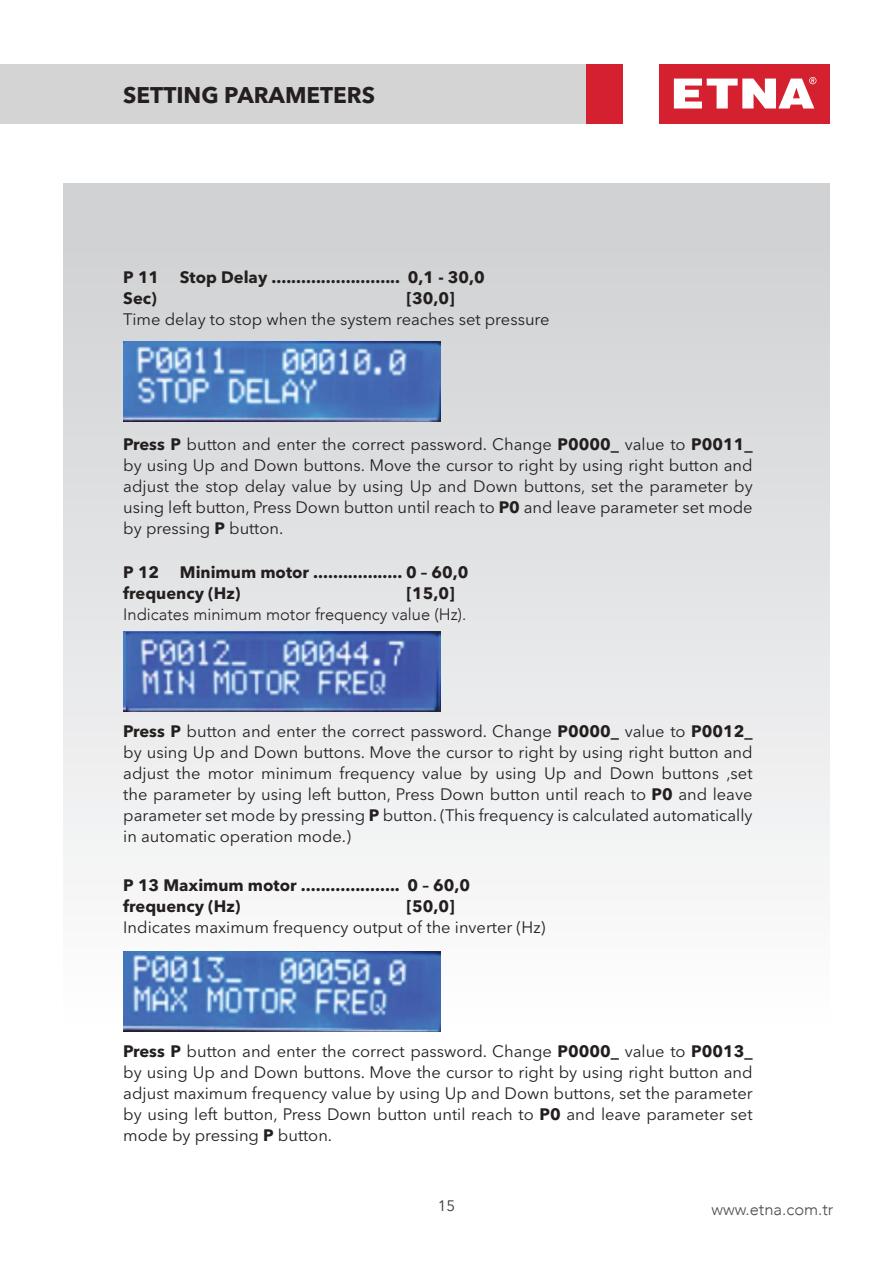
<style>
.page{position:relative;width:893px;height:1263px;background:#fff}
.page>*{position:absolute;margin:0;border:0;box-sizing:border-box;transform-origin:0 0}
.t1{font:700 22.5px "Avenir Next LT Pro";color:#241f1f}
.t2{font:16.5px/21px "Avenir Next LT Pro";color:#241f1f;text-align:justify}
.t3{font:700 16.5px/21px "Avenir Next LT Pro";color:#241f1f}
.t4{font:300 16.5px "Avenir";color:#241f1f}
.t5{font:300 16.5px "Avenir";color:#4e4b4c}
.t6{font:15px "Avenir Next LT Pro";color:#393535}
.s1{font-weight:700}
</style>
<div class="page">
<div style="left:0;top:64px;width:587px;height:59px;background:#d5d4d5"></div>
<div style="left:587px;top:64px;width:36px;height:59px;background:#d5202f"></div>
<div style="left:659px;top:64px;width:170px;height:59px;background:#d5202f"></div>
<svg style="left:674px;top:77px;width:142px;height:32px"></svg>
<div style="left:64px;top:183px;width:765px;height:1016px;background:linear-gradient(to bottom,#cecfd2,#fff)"></div>
<img style="left:123px;top:341px;width:318px;height:80px">
<img style="left:123px;top:632px;width:318px;height:80px">
<img style="left:123px;top:951px;width:318px;height:80px">
<h1 class="t1" style="left:123px;top:81px;width:253px">SETTING PARAMETERS</h1>
<p class="t3" style="left:123px;top:266px;width:38px">P 11</p>
<p class="t3" style="left:180px;top:266px;width:306px">Stop Delay .......................... 0,1 - 30,0</p>
<p class="t3" style="left:123px;top:287px;width:35px">Sec)</p>
<p class="t3" style="left:406px;top:287px;width:50px">[30,0]</p>
<p class="t2" style="left:123px;top:308px;width:428px">Time delay to stop when the system reaches set pressure</p>
<p class="t2" style="left:123px;top:433px;width:631px"><span class="s1">Press P</span> button and enter the correct password. Change <span class="s1">P0000_</span> value to <span class="s1">P0011_ </span>by using Up and Down buttons. Move the cursor to right by using right button and adjust the stop delay value by using Up and Down buttons, set the parameter by using left button, Press Down button until reach to <span class="s1">P0</span> and leave parameter set mode by pressing <span class="s1">P</span> button.</p>
<p class="t3" style="left:123px;top:562px;width:347px;text-indent:57px">Minimum motor .................. 0 – 60,0 frequency (Hz)</p>
<p class="t3" style="left:123px;top:562px;width:38px">P 12</p>
<p class="t3" style="left:406px;top:583px;width:50px">[15,0]</p>
<p class="t4" style="left:123px;top:605px;width:345px">Indicates minimum motor frequency value (Hz).</p>
<p class="t2" style="left:123px;top:721px;width:631px"><span class="s1">Press P</span> button and enter the correct password. Change <span class="s1">P0000_</span> value to <span class="s1">P0012_ </span>by using Up and Down buttons. Move the cursor to right by using right button and adjust the motor minimum frequency value by using Up and Down buttons ,set the parameter by using left button, Press Down button until reach to <span class="s1">P0</span> and leave parameter set mode by pressing <span class="s1">P</span> button. (This frequency is calculated automatically in automatic operation mode.)</p>
<p class="t3" style="left:123px;top:875px;width:348px">P 13 Maximum motor .................... 0 – 60,0 frequency (Hz)</p>
<p class="t3" style="left:406px;top:896px;width:50px">[50,0]</p>
<p class="t2" style="left:123px;top:917px;width:424px">Indicates maximum frequency output of the inverter (Hz)</p>
<p class="t2" style="left:123px;top:1040px;width:631px"><span class="s1">Press P</span> button and enter the correct password. Change <span class="s1">P0000_</span> value to <span class="s1">P0013_ </span>by using Up and Down buttons. Move the cursor to right by using right button and adjust maximum frequency value by using Up and Down buttons, set the parameter by using left button, Press Down button until reach to <span class="s1">P0</span> and leave parameter set mode by pressing <span class="s1">P</span> button.</p>
<p class="t6" style="left:438px;top:1197px;width:19px">15</p>
<p class="t5" style="left:711px;top:1200px;width:124px">www.etna.com.tr</p>
</div>
